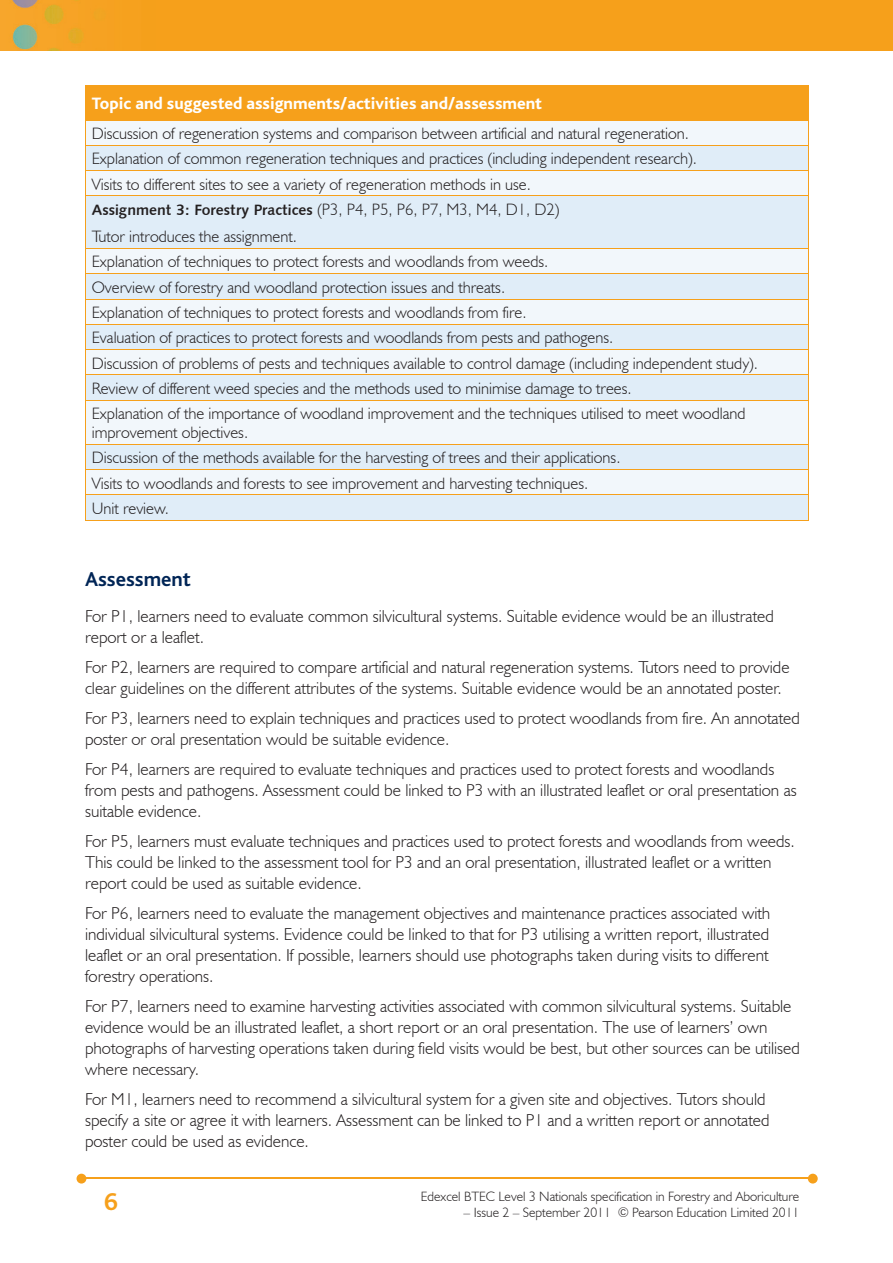
<style>
.page{position:relative;width:893px;height:1263px;background:#fff}
.page>*{position:absolute;margin:0;border:0;box-sizing:border-box;transform-origin:0 0}
.t1{font:700 25.5px "Bliss";color:#f6a01b}
.t2{font:700 21px "Bliss";color:#002556}
.t3{font:300 17.25px/21px "Humanist 521 BT";color:#231f20}
.t4{font:800 17.25px "Bliss";color:#fff}
.t5{font:300 16.5px/25.3px "Humanist 521 BT";color:#231f20}
.t6{font:15px "Humanist 531 BT Bold A";color:#231f20}
.t7{font:300 13.5px "Humanist 521 BT";color:#231f20}
.s1{font-family:"Humanist 521 BT";font-weight:300;font-size:16.5px}
</style>
<div class="page">
<img style="left:0;top:0;width:893px;height:51px">
<hr style="left:82px;top:1178px;width:728px;height:1px;background:#f6a01b">
<svg style="left:808px;top:1174px;width:10px;height:9px"></svg>
<svg style="left:77px;top:1174px;width:9px;height:9px"></svg>
<div style="left:85px;top:85px;width:723px;height:35px;background:#f6a01b"></div>
<div style="left:86px;top:121px;width:722px;height:24px;background:#f2f7fb"></div>
<svg style="left:86px;top:146px;width:722px;height:374px;fill:#e0edf8"></svg>
<hr style="left:808px;top:86px;width:1px;height:34px;background:#f6a01b">
<hr style="left:85px;top:85px;width:724px;height:1px;background:#f6a01b">
<hr style="left:85px;top:120px;width:724px;height:1px;background:#f6a01b">
<hr style="left:85px;top:145px;width:724px;height:1px;background:#f6a01b">
<svg style="left:85px;top:121px;width:1px;height:75px"></svg>
<svg style="left:808px;top:121px;width:1px;height:75px"></svg>
<hr style="left:85px;top:170px;width:724px;height:1px;background:#f6a01b">
<hr style="left:85px;top:196px;width:1px;height:52px;background:#f6a01b">
<hr style="left:808px;top:196px;width:1px;height:52px;background:#f6a01b">
<hr style="left:85px;top:196px;width:724px;height:1px;background:#f6a01b">
<hr style="left:85px;top:248px;width:724px;height:1px;background:#f6a01b">
<hr style="left:85px;top:273px;width:724px;height:1px;background:#f6a01b">
<hr style="left:85px;top:299px;width:724px;height:1px;background:#f6a01b">
<hr style="left:85px;top:324px;width:724px;height:1px;background:#f6a01b">
<hr style="left:85px;top:349px;width:724px;height:1px;background:#f6a01b">
<svg style="left:85px;top:249px;width:1px;height:151px"></svg>
<svg style="left:808px;top:249px;width:1px;height:151px"></svg>
<hr style="left:85px;top:375px;width:724px;height:1px;background:#f6a01b">
<hr style="left:85px;top:401px;width:1px;height:43px;background:#f6a01b">
<hr style="left:808px;top:401px;width:1px;height:43px;background:#f6a01b">
<hr style="left:85px;top:400px;width:724px;height:1px;background:#f6a01b">
<hr style="left:85px;top:444px;width:724px;height:1px;background:#f6a01b">
<hr style="left:85px;top:469px;width:724px;height:1px;background:#f6a01b">
<hr style="left:85px;top:494px;width:724px;height:1px;background:#f6a01b">
<svg style="left:85px;top:445px;width:1px;height:75px"></svg>
<svg style="left:808px;top:445px;width:1px;height:75px"></svg>
<hr style="left:85px;top:520px;width:724px;height:1px;background:#f6a01b">
<p class="t4" style="left:92px;top:95px;width:452px">Topic and suggested assignments/activities and/assessment</p>
<p class="t5" style="left:92px;top:120px;width:607px">Discussion of regeneration systems and comparison between artificial and natural regeneration.<br>Explanation of common regeneration techniques and practices (including independent research).<br>Visits to different sites to see a variety of regeneration methods in use.</p>
<p class="t6" style="left:92px;top:200px;width:469px">Assignment 3: Forestry Practices <span class="s1">(P3, P4, P5, P6, P7, M3, M4, D1, D2)</span></p>
<p class="t5" style="left:92px;top:224px;width:668px">Tutor introduces the assignment.<br>Explanation of techniques to protect forests and woodlands from weeds.<br>Overview of forestry and woodland protection issues and threats.<br>Explanation of techniques to protect forests and woodlands from fire.<br>Evaluation of practices to protect forests and woodlands from pests and pathogens.<br>Discussion of problems of pests and techniques available to control damage (including independent study).<br>Review of different weed species and the methods used to minimise damage to trees.<br>Explanation of the importance of woodland improvement and the techniques utilised to meet woodland</p>
<p class="t5" style="left:92px;top:419px;width:530px">improvement objectives.<br>Discussion of the methods available for the harvesting of trees and their applications.<br>Visits to woodlands and forests to see improvement and harvesting techniques.<br>Unit review.</p>
<p class="t2" style="left:85px;top:568px;width:107px">Assessment</p>
<p class="t3" style="left:85px;top:605px;width:690px">For P1, learners need to evaluate common silvicultural systems. Suitable evidence would be an illustrated report or a leaflet.</p>
<p class="t3" style="left:85px;top:656px;width:706px">For P2, learners are required to compare artificial and natural regeneration systems. Tutors need to provide clear guidelines on the different attributes of the systems. Suitable evidence would be an annotated poster.</p>
<p class="t3" style="left:85px;top:707px;width:716px">For P3, learners need to explain techniques and practices used to protect woodlands from fire. An annotated poster or oral presentation would be suitable evidence.</p>
<p class="t3" style="left:85px;top:758px;width:713px">For P4, learners are required to evaluate techniques and practices used to protect forests and woodlands from pests and pathogens. Assessment could be linked to P3 with an illustrated leaflet or oral presentation as suitable evidence.</p>
<p class="t3" style="left:85px;top:830px;width:711px">For P5, learners must evaluate techniques and practices used to protect forests and woodlands from weeds.<br>This could be linked to the assessment tool for P3 and an oral presentation, illustrated leaflet or a written report could be used as suitable evidence.</p>
<p class="t3" style="left:85px;top:902px;width:687px;text-align:justify">For P6, learners need to evaluate the management objectives and maintenance practices associated with individual silvicultural systems. Evidence could be linked to that for P3 utilising a written report, illustrated leaflet or an oral presentation. If possible, learners should use photographs taken during visits to different forestry operations.</p>
<p class="t3" style="left:85px;top:995px;width:716px">For P7, learners need to examine harvesting activities associated with common silvicultural systems. Suitable evidence would be an illustrated leaflet, a short report or an oral presentation. The use of learners’ own photographs of harvesting operations taken during field visits would be best, but other sources can be utilised where necessary.</p>
<p class="t3" style="left:85px;top:1088px;width:686px">For M1, learners need to recommend a silvicultural system for a given site and objectives. Tutors should specify a site or agree it with learners. Assessment can be linked to P1 and a written report or annotated poster could be used as evidence.</p>
<h1 class="t1" style="left:104px;top:1188px;width:15px">6</h1>
<p class="t7" style="left:421px;top:1188px;width:380px">Edexcel BTEC Level 3 Nationals specification in Forestry and Aboriculture</p>
<p class="t7" style="left:464px;top:1204px;width:337px">– Issue 2 – September 2011 © Pearson Education Limited 2011</p>
</div>
